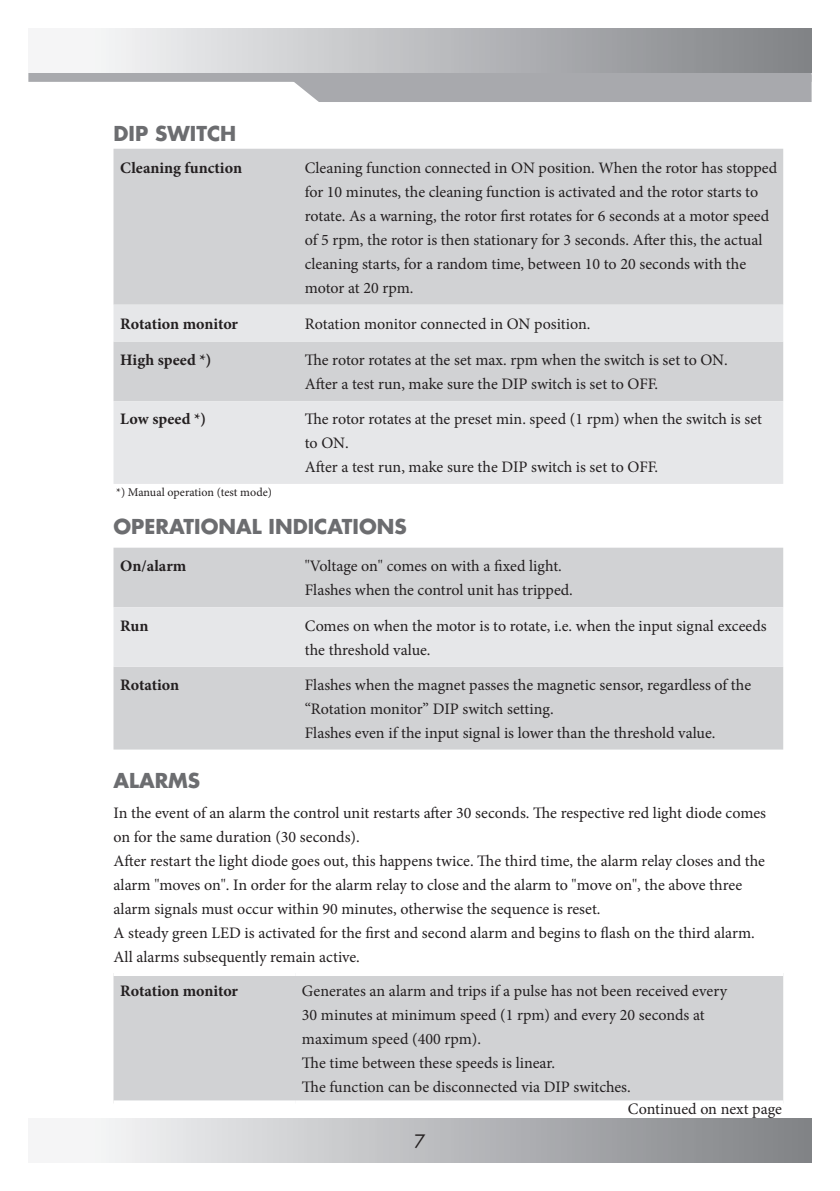
<style>
.page{position:relative;width:840px;height:1191px;background:#fff}
.page>*{position:absolute;margin:0;border:0;box-sizing:border-box;transform-origin:0 0}
.Rubrik_luft_1mm{font:700 20px "Futura";color:#6c6d70}
.t1{font:18px "Futura";color:#231f20}
.Rubrik_luft_1mm-2{font:16px/24px "Minion Pro";color:#231f20}
.t2{font:700 16px "Minion Pro";color:#231f20}
.t3{font:12px "Minion Pro";color:#231f20}
</style>
<div class="page">
<div style="left:28px;top:63px;width:783px;height:19px;background:linear-gradient(to right,#a8a9ad,#a8a9ad)"></div>
<div style="left:28px;top:28px;width:783px;height:44px;background:linear-gradient(to right,#fcfdfe,#808286)"></div>
<div style="left:284px;top:75px;width:527px;height:27px;background:#a8a9ad"></div>
<div style="left:28px;top:1118px;width:783px;height:44px;background:linear-gradient(to right,#fcfdfe,#808286)"></div>
<div style="left:113px;top:149px;width:669px;height:156px;background:#d1d2d4"></div>
<svg style="left:113px;top:305px;width:669px;height:179px;fill:#e6e7e9"></svg>
<div style="left:113px;top:547px;width:669px;height:202px;background:#d1d2d4"></div>
<div style="left:113px;top:607px;width:669px;height:60px;background:#e6e7e9"></div>
<div style="left:113px;top:976px;width:669px;height:124px;background:#d1d2d4"></div>
<p class="Rubrik_luft_1mm" style="left:113px;top:120px;width:124px">DIP SWITCH</p>
<p class="t2" style="left:120px;top:156px;width:123px">Cleaning function</p>
<p class="Rubrik_luft_1mm-2" style="left:304px;top:155px;width:473px">Cleaning function connected in ON position. When the rotor has stopped for 10 minutes, the cleaning function is activated and the rotor starts to rotate. As a warning, the rotor first rotates for 6 seconds at a motor speed of 5 rpm, the rotor is then stationary for 3 seconds. After this, the actual cleaning starts, for a random time, between 10 to 20 seconds with the motor at 20 rpm.</p>
<p class="t2" style="left:120px;top:312px;width:119px">Rotation monitor</p>
<p class="Rubrik_luft_1mm-2" style="left:304px;top:312px;width:287px">Rotation monitor connected in ON position.</p>
<p class="t2" style="left:120px;top:349px;width:93px">High speed *)</p>
<p class="Rubrik_luft_1mm-2" style="left:304px;top:348px;width:424px">The rotor rotates at the set max. rpm when the switch is set to ON.<br>After a test run, make sure the DIP switch is set to OFF.</p>
<p class="t2" style="left:120px;top:408px;width:87px">Low speed *)</p>
<p class="Rubrik_luft_1mm-2" style="left:304px;top:407px;width:458px">The rotor rotates at the preset min. speed (1 rpm) when the switch is set to ON.<br>After a test run, make sure the DIP switch is set to OFF.</p>
<p class="t3" style="left:116px;top:484px;width:157px">*) Manual operation (test mode)</p>
<p class="Rubrik_luft_1mm" style="left:113px;top:513px;width:294px">OPERATIONAL INDICATIONS</p>
<p class="t2" style="left:120px;top:555px;width:67px">On/alarm</p>
<p class="Rubrik_luft_1mm-2" style="left:304px;top:554px;width:258px">"Voltage on" comes on with a fixed light.</p>
<p class="Rubrik_luft_1mm-2" style="left:304px;top:578px;width:269px">Flashes when the control unit has tripped.</p>
<p class="t2" style="left:120px;top:614px;width:30px">Run</p>
<p class="Rubrik_luft_1mm-2" style="left:304px;top:614px;width:463px">Comes on when the motor is to rotate, i.e. when the input signal exceeds the threshold value.</p>
<p class="t2" style="left:120px;top:673px;width:60px">Rotation</p>
<p class="Rubrik_luft_1mm-2" style="left:304px;top:673px;width:447px">Flashes when the magnet passes the magnetic sensor, regardless of the “Rotation monitor” DIP switch setting.</p>
<p class="Rubrik_luft_1mm-2" style="left:304px;top:721px;width:412px">Flashes even if the input signal is lower than the threshold value.</p>
<p class="Rubrik_luft_1mm" style="left:113px;top:767px;width:88px">ALARMS</p>
<p class="Rubrik_luft_1mm-2" style="left:113px;top:801px;width:653px">In the event of an alarm the control unit restarts after 30 seconds. The respective red light diode comes on for the same duration (30 seconds).<br>After restart the light diode goes out, this happens twice. The third time, the alarm relay closes and the alarm "moves on". In order for the alarm relay to close and the alarm to "move on", the above three alarm signals must occur within 90 minutes, otherwise the sequence is reset.<br>A steady green LED is activated for the first and second alarm and begins to flash on the third alarm.<br>All alarms subsequently remain active.</p>
<p class="t2" style="left:120px;top:979px;width:119px">Rotation monitor</p>
<p class="Rubrik_luft_1mm-2" style="left:302px;top:979px;width:426px">Generates an alarm and trips if a pulse has not been received every<br>30 minutes at minimum speed (1 rpm) and every 20 seconds at maximum speed (400 rpm).</p>
<p class="Rubrik_luft_1mm-2" style="left:302px;top:1051px;width:254px">The time between these speeds is linear.</p>
<p class="Rubrik_luft_1mm-2" style="left:302px;top:1075px;width:330px">The function can be disconnected via DIP switches.</p>
<p class="Rubrik_luft_1mm-2" style="left:627px;top:1096px;width:155px">Continued on next page</p>
<p class="t1" style="left:414px;top:1129px;width:13px">7</p>
</div>
